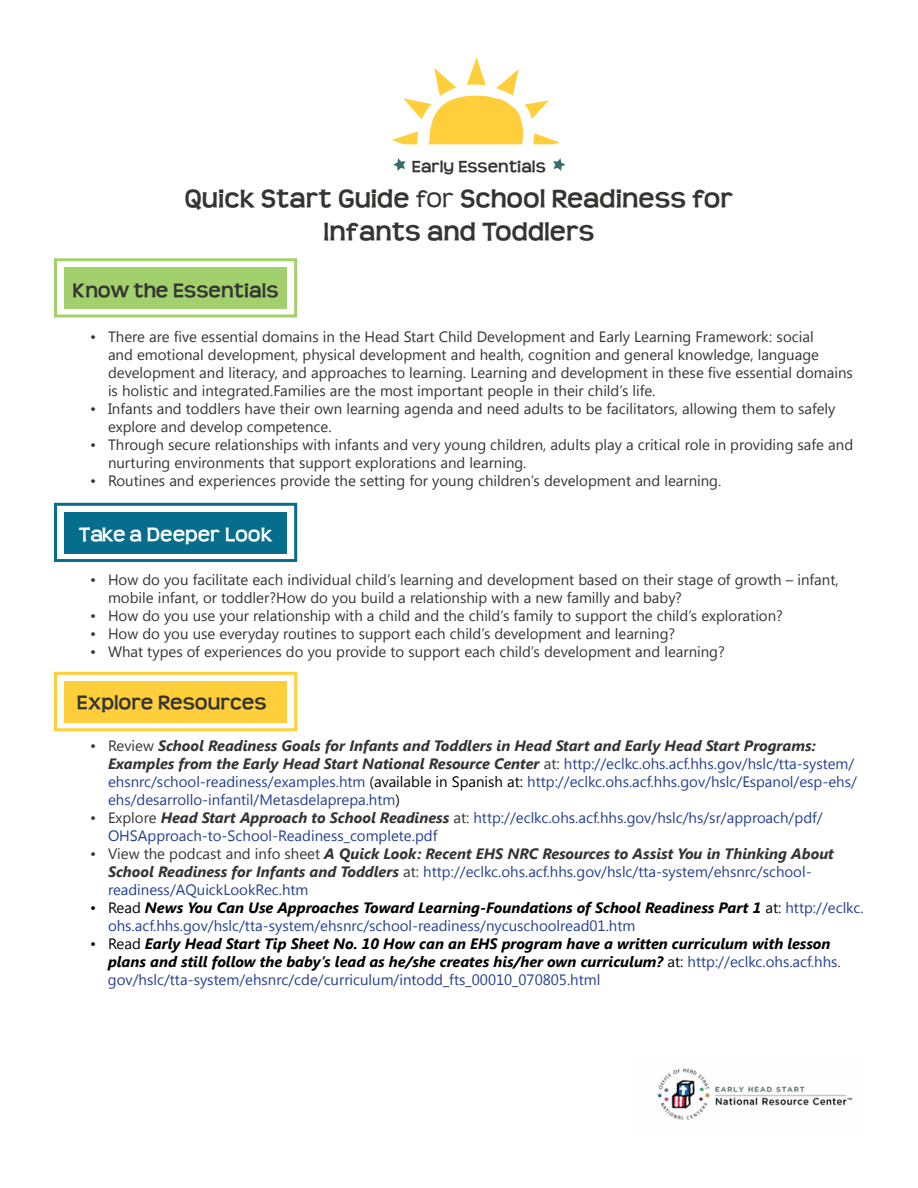
<style>
.page{position:relative;width:918px;height:1188px;background:#fff}
.page>*{position:absolute;margin:0;border:0;box-sizing:border-box;transform-origin:0 0}
.t1{font:700 27px/32.4px "Teen";color:#343433;text-align:center}
.t2{font:700 21px "Teen";color:#343433}
.t3{font:700 21px "Teen";color:#fff}
.t4{font:700 17.4px "Teen";color:#343433}
.t5{font:15px/18px "Segoe UI";color:#343433}
.t6{font:15px/18px "Segoe UI";color:#25408f}
.t7{font:italic 700 15px/18px "Segoe UI";color:#000}
.t8{font:italic 700 15px/18px "Segoe UI";color:#343433}
.s1{font-weight:400}
.s2{color:#343433}
.s3{font-weight:700;font-style:italic;color:#343433}
.s4{color:#000}
.s5{font-weight:400;font-style:normal}
.s6{font-weight:400;font-style:normal;color:#25408f}
.s7{font-weight:700;font-style:italic;color:#000}
</style>
<div class="page">
<div style="left:65px;top:512px;width:222px;height:41px;background:#066e8c"></div>
<div style="left:54px;top:503px;width:243px;height:59px;border:3px solid #066e8c"></div>
<div style="left:65px;top:268px;width:222px;height:41px;background:#a2d06d"></div>
<div style="left:54px;top:258px;width:243px;height:60px;border:3px solid #a2d06d"></div>
<div style="left:65px;top:682px;width:222px;height:41px;background:#ffce3b"></div>
<div style="left:54px;top:672px;width:243px;height:59px;border:3px solid #ffce3b"></div>
<svg style="left:392px;top:57px;width:168px;height:87px"></svg>
<svg style="left:393px;top:158px;width:13px;height:13px"></svg>
<svg style="left:553px;top:158px;width:12px;height:13px"></svg>
<img style="left:657px;top:1068px;width:196px;height:53px">
<p class="t4" style="left:412px;top:156px;width:135px">Early Essentials</p>
<h1 class="t1" style="left:185px;top:183px;width:550px">Quick Start Guide <span class="s1">for</span> School Readiness for<br>Infants and Toddlers</h1>
<h2 class="t2" style="left:73px;top:278px;width:208px">Know the Essentials</h2>
<p class="t5" style="left:108px;top:327px;width:746px;text-indent:-18px">• There are five essential domains in the Head Start Child Development and Early Learning Framework: social<br>and emotional development, physical development and health, cognition and general knowledge, language development and literacy, and approaches to learning. Learning and development in these five essential domains is holistic and integrated.Families are the most important people in their child’s life.</p>
<p class="t5" style="left:108px;top:399px;width:729px;text-indent:-18px">• Infants and toddlers have their own learning agenda and need adults to be facilitators, allowing them to safely explore and develop competence.</p>
<p class="t5" style="left:108px;top:435px;width:747px;text-indent:-18px">• Through secure relationships with infants and very young children, adults play a critical role in providing safe and nurturing environments that support explorations and learning.</p>
<p class="t5" style="left:90px;top:471px;width:633px">• Routines and experiences provide the setting for young children’s development and learning.</p>
<h2 class="t3" style="left:79px;top:522px;width:195px">Take a Deeper Look</h2>
<p class="t5" style="left:108px;top:570px;width:732px;text-indent:-18px">• How do you facilitate each individual child’s learning and development based on their stage of growth – infant, mobile infant, or toddler?How do you build a relationship with a new familly and baby?</p>
<p class="t5" style="left:90px;top:606px;width:694px">• How do you use your relationship with a child and the child’s family to support the child’s exploration?</p>
<p class="t5" style="left:90px;top:624px;width:587px">• How do you use everyday routines to support each child’s development and learning?</p>
<p class="t5" style="left:90px;top:642px;width:636px">• What types of experiences do you provide to support each child’s development and learning?</p>
<h2 class="t2" style="left:77px;top:690px;width:191px">Explore Resources</h2>
<p class="t6" style="left:108px;top:736px;width:750px;text-indent:-18px"><span class="s2">• Review</span> <span class="s3">School Readiness Goals for Infants and Toddlers in Head Start and Early Head Start Programs:<br>Examples from the Early Head Start National Resource Center</span> <span class="s2">at:</span> http://eclkc.ohs.acf.hhs.gov/hslc/tta-system/ ehsnrc/school-readiness/examples.htm <span class="s4">(available in Spanish at:</span> http://eclkc.ohs.acf.hhs.gov/hslc/Espanol/esp-ehs/ ehs/desarrollo-infantil/Metasdelaprepa.htm<span class="s4">)</span></p>
<p class="t6" style="left:108px;top:808px;width:716px;text-indent:-18px"><span class="s2">• Explore</span> <span class="s3">Head Start Approach to School Readiness</span> <span class="s2">at:</span> http://eclkc.ohs.acf.hhs.gov/hslc/hs/sr/approach/pdf/<br>OHSApproach-to-School-Readiness_complete.pdf</p>
<p class="t8" style="left:108px;top:844px;width:727px;text-indent:-18px"><span class="s5">• View the podcast and info sheet</span> A Quick Look: Recent EHS NRC Resources to Assist You in Thinking About<br>School Readiness for Infants and Toddlers <span class="s5">at:</span> <span class="s6">http://eclkc.ohs.acf.hhs.gov/hslc/tta-system/ehsnrc/school&shy;readiness/AQuickLookRec.htm</span></p>
<p class="t6" style="left:108px;top:898px;width:757px;text-indent:-18px"><span class="s4">• Read</span> <span class="s7">News You Can Use Approaches Toward Learning-Foundations of School Readiness Part 1</span> <span class="s4">at:</span> http://eclkc. ohs.acf.hhs.gov/hslc/tta-system/ehsnrc/school-readiness/nycuschoolread01.htm</p>
<p class="t7" style="left:108px;top:934px;width:734px;text-indent:-18px"><span class="s5">• Read</span> Early Head Start Tip Sheet No. 10 How can an EHS program have a written curriculum with lesson plans and still follow the baby’s lead as he/she creates his/her own curriculum? <span class="s5">at:</span> <span class="s6">http://eclkc.ohs.acf.hhs. gov/hslc/tta-system/ehsnrc/cde/curriculum/intodd_fts_00010_070805.html</span></p>
</div>
